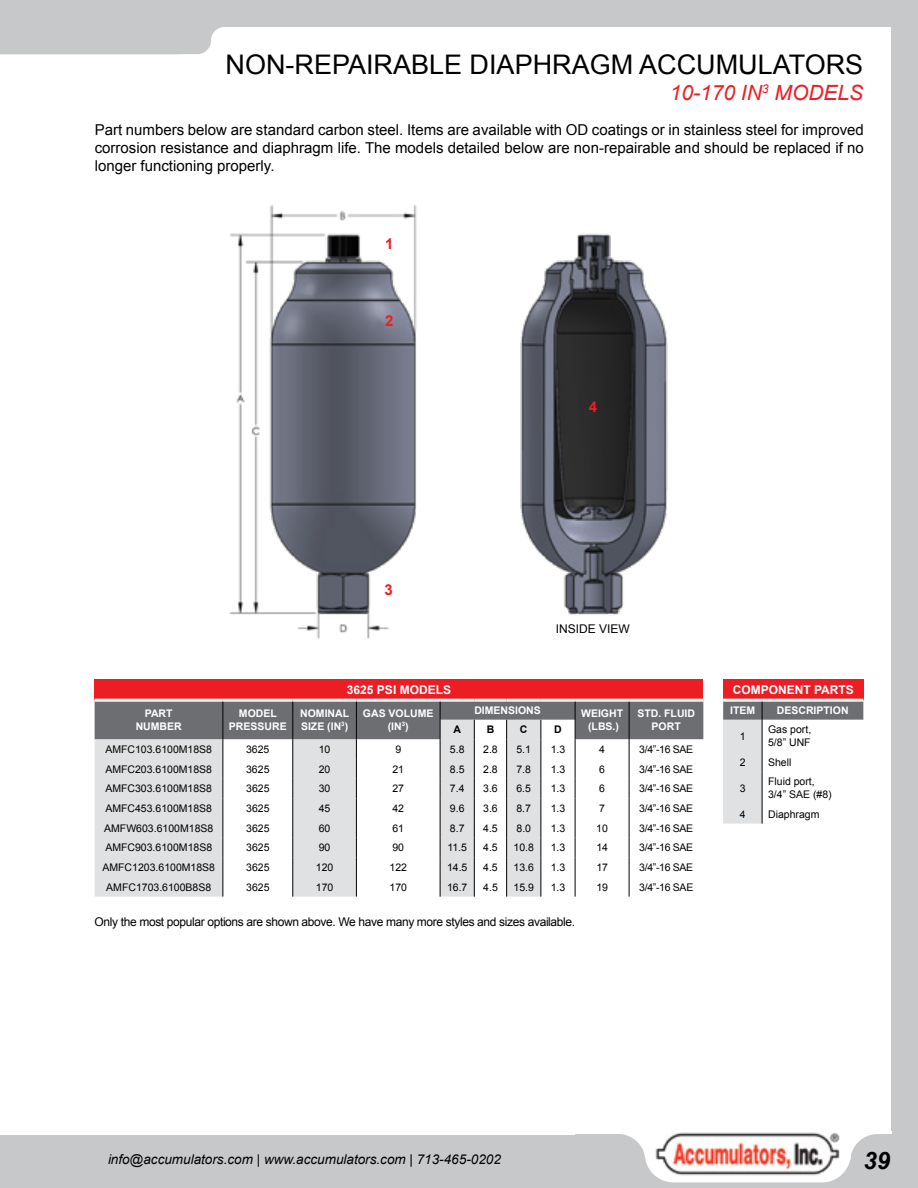
<style>
.page{position:relative;width:918px;height:1188px;background:#c7c8ca}
.page>*{position:absolute;margin:0;border:0;box-sizing:border-box;transform-origin:0 0}
.t1{font:27px "Arial";color:#000}
.t2{font:italic 700 24px "Arial";color:#000}
.t3{font:italic 21px "Arial";color:#ed1d24}
.t4{font:15px/18px "Arial";color:#000;text-align:justify}
.t5{font:700 15px "Arial";color:#ed1d24}
.t6{font:italic 13.5px "Arial";color:#000}
.t7{font:12px "Arial";letter-spacing:-.03em;color:#000}
.t8{font:700 12px "Arial";color:#fff}
.t9{font:12px "Arial";color:#000}
.t10{font:10.5px/12.6px "Arial";color:#000}
.t11{font:700 10.5px/12.6px "Arial";color:#fff;text-align:center}
.t12{font:700 10.5px "Arial";color:#000}
</style>
<div class="page">
<div style="left:0;top:27px;width:891px;height:1107px;background:#fff"></div>
<div style="left:604px;top:1120px;width:75px;height:38px;background:#fff"></div>
<svg style="left:575px;top:1125px;width:317px;height:58px"></svg>
<img style="left:655px;top:1129px;width:185px;height:46px">
<img style="left:205px;top:194px;width:526px;height:455px">
<div style="left:723px;top:679px;width:140px;height:21px;background:#ed1d24"></div>
<hr style="left:723px;top:699px;width:39px;height:3px;background:#fff">
<hr style="left:762px;top:699px;width:101px;height:3px;background:#fff">
<svg style="left:723px;top:700px;width:140px;height:124px;background:#e2e2e3"></svg>
<div style="left:95px;top:679px;width:608px;height:21px;background:#ed1d24"></div>
<hr style="left:95px;top:699px;width:128px;height:3px;background:#fff">
<hr style="left:223px;top:699px;width:70px;height:3px;background:#fff">
<hr style="left:293px;top:699px;width:63px;height:3px;background:#fff">
<hr style="left:356px;top:699px;width:84px;height:3px;background:#fff">
<hr style="left:440px;top:699px;width:34px;height:3px;background:#fff">
<hr style="left:474px;top:699px;width:33px;height:3px;background:#fff">
<hr style="left:507px;top:699px;width:34px;height:3px;background:#fff">
<hr style="left:541px;top:699px;width:34px;height:3px;background:#fff">
<hr style="left:575px;top:699px;width:54px;height:3px;background:#fff">
<svg style="left:95px;top:700px;width:608px;height:197px;background:#d8d8d9"></svg>
<hr style="left:629px;top:699px;width:74px;height:3px;background:#fff">
<svg style="left:0;top:27px;width:266px;height:27px"></svg>
<h1 class="t1" style="left:226px;top:47px;width:639px">NON-REPAIRABLE DIAPHRAGM ACCUMULATORS</h1>
<h3 class="t3" style="left:670px;top:79px;width:195px">10-170 IN<sup>3</sup> MODELS</h3>
<p class="t4" style="left:95px;top:121px;width:771px">Part numbers below are standard carbon steel. Items are available with OD coatings or in stainless steel for improved corrosion resistance and diaphragm life. The models detailed below are non-repairable and should be replaced if no longer functioning properly.</p>
<h3 class="t5" style="left:385px;top:234px;width:10px">1</h3>
<h3 class="t5" style="left:385px;top:311px;width:10px">2</h3>
<h3 class="t5" style="left:589px;top:397px;width:10px">4</h3>
<h3 class="t5" style="left:385px;top:580px;width:10px">3</h3>
<p class="t8" style="left:347px;top:682px;width:106px">3625 PSI MODELS</p>
<p class="t9" style="left:556px;top:621px;width:76px">INSIDE VIEW</p>
<p class="t11" style="left:136px;top:708px;width:48px">PART<br>NUMBER</p>
<p class="t11" style="left:229px;top:708px;width:59px">MODEL<br>PRESSURE</p>
<p class="t11" style="left:300px;top:708px;width:50px;text-align:left">NOMINAL<br>SIZE (IN<sup>3</sup>)</p>
<p class="t11" style="left:363px;top:708px;width:72px">GAS VOLUME (IN<sup>3</sup>)</p>
<p class="t11" style="left:474px;top:704px;width:68px">DIMENSIONS</p>
<p class="t11" style="left:581px;top:708px;width:43px">WEIGHT (LBS.)</p>
<p class="t11" style="left:637px;top:708px;width:59px">STD. FLUID</p>
<p class="t12" style="left:454px;top:723px;width:9px">A</p>
<p class="t12" style="left:487px;top:723px;width:9px">B</p>
<p class="t12" style="left:520px;top:723px;width:9px">C</p>
<p class="t12" style="left:554px;top:723px;width:9px">D</p>
<p class="t11" style="left:652px;top:720px;width:31px">PORT</p>
<p class="t10" style="left:105px;top:743px;width:108px">AMFC103.6100M18S8</p>
<p class="t10" style="left:246px;top:743px;width:25px">3625</p>
<p class="t10" style="left:319px;top:743px;width:13px">10</p>
<p class="t10" style="left:395px;top:743px;width:7px">9</p>
<p class="t10" style="left:450px;top:743px;width:16px">5.8</p>
<p class="t10" style="left:483px;top:743px;width:16px">2.8</p>
<p class="t10" style="left:516px;top:743px;width:16px">5.1</p>
<p class="t10" style="left:551px;top:743px;width:16px">1.3</p>
<p class="t10" style="left:599px;top:743px;width:7px">4</p>
<p class="t10" style="left:639px;top:743px;width:56px">3/4”-16 SAE</p>
<p class="t10" style="left:105px;top:763px;width:108px">AMFC203.6100M18S8</p>
<p class="t10" style="left:246px;top:763px;width:25px">3625</p>
<p class="t10" style="left:319px;top:763px;width:13px">20</p>
<p class="t10" style="left:392px;top:763px;width:13px">21</p>
<p class="t10" style="left:450px;top:763px;width:16px">8.5</p>
<p class="t10" style="left:483px;top:763px;width:16px">2.8</p>
<p class="t10" style="left:516px;top:763px;width:16px">7.8</p>
<p class="t10" style="left:551px;top:763px;width:16px">1.3</p>
<p class="t10" style="left:599px;top:763px;width:7px">6</p>
<p class="t10" style="left:639px;top:763px;width:56px">3/4”-16 SAE</p>
<p class="t10" style="left:105px;top:783px;width:108px">AMFC303.6100M18S8</p>
<p class="t10" style="left:246px;top:783px;width:25px">3625</p>
<p class="t10" style="left:319px;top:783px;width:13px">30</p>
<p class="t10" style="left:392px;top:783px;width:13px">27</p>
<p class="t10" style="left:450px;top:783px;width:16px">7.4</p>
<p class="t10" style="left:483px;top:783px;width:16px">3.6</p>
<p class="t10" style="left:516px;top:783px;width:16px">6.5</p>
<p class="t10" style="left:551px;top:783px;width:16px">1.3</p>
<p class="t10" style="left:599px;top:783px;width:7px">6</p>
<p class="t10" style="left:639px;top:783px;width:56px">3/4”-16 SAE</p>
<p class="t10" style="left:105px;top:802px;width:108px">AMFC453.6100M18S8</p>
<p class="t10" style="left:246px;top:802px;width:25px">3625</p>
<p class="t10" style="left:319px;top:802px;width:13px">45</p>
<p class="t10" style="left:392px;top:802px;width:13px">42</p>
<p class="t10" style="left:450px;top:802px;width:16px">9.6</p>
<p class="t10" style="left:483px;top:802px;width:16px">3.6</p>
<p class="t10" style="left:516px;top:802px;width:16px">8.7</p>
<p class="t10" style="left:551px;top:802px;width:16px">1.3</p>
<p class="t10" style="left:599px;top:802px;width:7px">7</p>
<p class="t10" style="left:639px;top:802px;width:56px">3/4”-16 SAE</p>
<p class="t10" style="left:104px;top:822px;width:111px">AMFW603.6100M18S8</p>
<p class="t10" style="left:246px;top:822px;width:25px">3625</p>
<p class="t10" style="left:319px;top:822px;width:13px">60</p>
<p class="t10" style="left:392px;top:822px;width:13px">61</p>
<p class="t10" style="left:450px;top:822px;width:16px">8.7</p>
<p class="t10" style="left:483px;top:822px;width:16px">4.5</p>
<p class="t10" style="left:517px;top:822px;width:16px">8.0</p>
<p class="t10" style="left:551px;top:822px;width:16px">1.3</p>
<p class="t10" style="left:596px;top:822px;width:13px">10</p>
<p class="t10" style="left:639px;top:822px;width:56px">3/4”-16 SAE</p>
<p class="t10" style="left:105px;top:841px;width:108px">AMFC903.6100M18S8</p>
<p class="t10" style="left:246px;top:841px;width:25px">3625</p>
<p class="t10" style="left:319px;top:841px;width:13px">90</p>
<p class="t10" style="left:392px;top:841px;width:13px">90</p>
<p class="t10" style="left:447px;top:841px;width:21px">11.5</p>
<p class="t10" style="left:483px;top:841px;width:16px">4.5</p>
<p class="t10" style="left:514px;top:841px;width:22px">10.8</p>
<p class="t10" style="left:551px;top:841px;width:16px">1.3</p>
<p class="t10" style="left:596px;top:841px;width:13px">14</p>
<p class="t10" style="left:639px;top:841px;width:56px">3/4”-16 SAE</p>
<p class="t10" style="left:102px;top:861px;width:114px">AMFC1203.6100M18S8</p>
<p class="t10" style="left:246px;top:861px;width:25px">3625</p>
<p class="t10" style="left:316px;top:861px;width:19px">120</p>
<p class="t10" style="left:390px;top:861px;width:19px">122</p>
<p class="t10" style="left:447px;top:861px;width:22px">14.5</p>
<p class="t10" style="left:483px;top:861px;width:16px">4.5</p>
<p class="t10" style="left:514px;top:861px;width:22px">13.6</p>
<p class="t10" style="left:551px;top:861px;width:16px">1.3</p>
<p class="t10" style="left:596px;top:861px;width:13px">17</p>
<p class="t10" style="left:639px;top:861px;width:56px">3/4”-16 SAE</p>
<p class="t10" style="left:106px;top:881px;width:107px">AMFC1703.6100B8S8</p>
<p class="t10" style="left:246px;top:881px;width:25px">3625</p>
<p class="t10" style="left:316px;top:881px;width:19px">170</p>
<p class="t10" style="left:390px;top:881px;width:19px">170</p>
<p class="t10" style="left:447px;top:881px;width:22px">16.7</p>
<p class="t10" style="left:483px;top:881px;width:16px">4.5</p>
<p class="t10" style="left:514px;top:881px;width:22px">15.9</p>
<p class="t10" style="left:551px;top:881px;width:16px">1.3</p>
<p class="t10" style="left:596px;top:881px;width:13px">19</p>
<p class="t10" style="left:639px;top:881px;width:56px">3/4”-16 SAE</p>
<p class="t7" style="left:95px;top:914px;width:482px">Only the most popular options are shown above. We have many more styles and sizes available.</p>
<p class="t8" style="left:733px;top:682px;width:123px">COMPONENT PARTS</p>
<p class="t11" style="left:730px;top:704px;width:27px">ITEM</p>
<p class="t11" style="left:777px;top:704px;width:73px">DESCRIPTION</p>
<p class="t10" style="left:740px;top:730px;width:7px">1</p>
<p class="t10" style="left:768px;top:724px;width:45px">Gas port,<br>5/8” UNF</p>
<p class="t10" style="left:740px;top:756px;width:7px">2</p>
<p class="t10" style="left:768px;top:756px;width:25px">Shell</p>
<p class="t10" style="left:740px;top:782px;width:7px">3</p>
<p class="t10" style="left:768px;top:775px;width:65px">Fluid port,<br>3/4” SAE (#8)</p>
<p class="t10" style="left:740px;top:808px;width:7px">4</p>
<p class="t10" style="left:768px;top:808px;width:53px">Diaphragm</p>
<p class="t6" style="left:108px;top:1151px;width:394px">info@accumulators.com | www.accumulators.com | 713-465-0202</p>
<h2 class="t2" style="left:864px;top:1145px;width:28px">39</h2>
</div>
